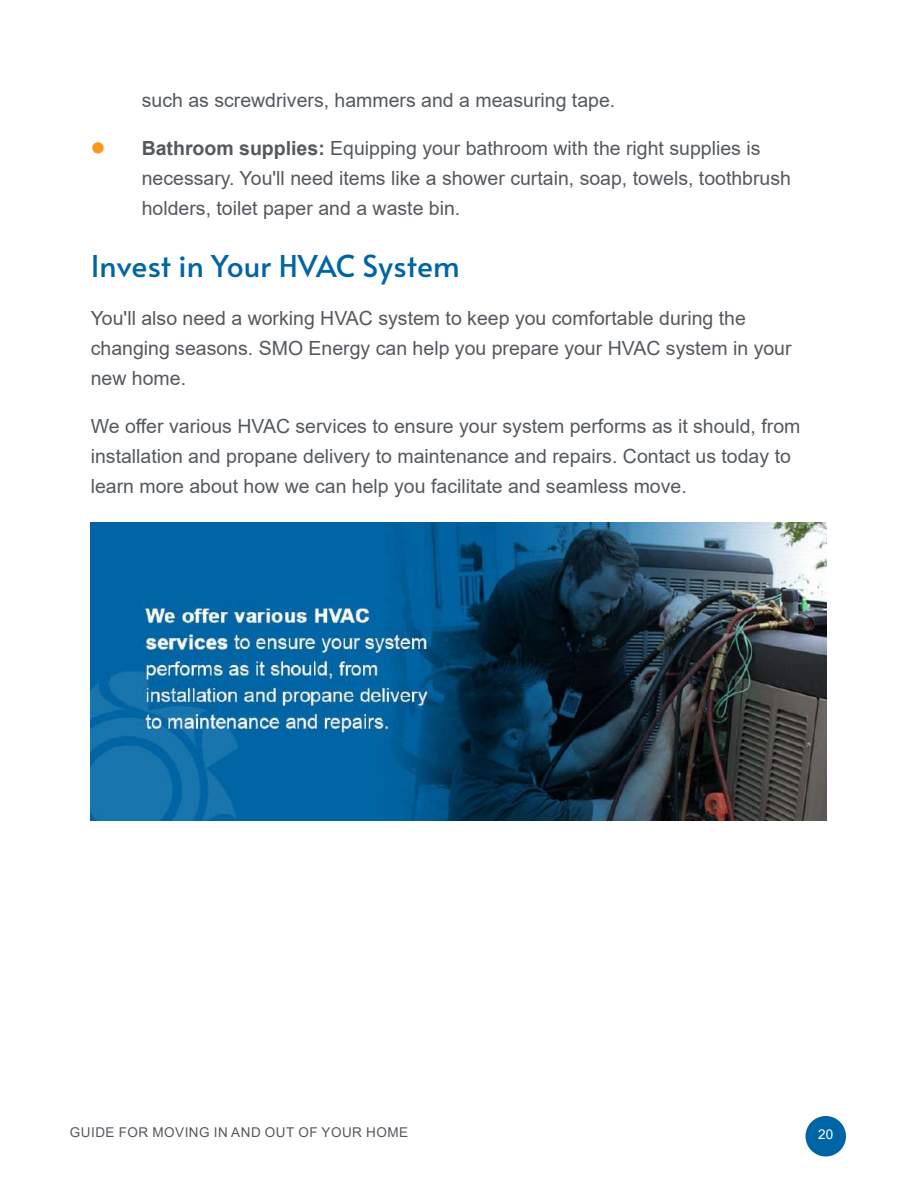
<style>
.page{position:relative;width:918px;height:1188px;background:#fff}
.page>*{position:absolute;margin:0;border:0;box-sizing:border-box;transform-origin:0 0}
.t1{font:30px "Alata";color:#0065a4}
.t2{font:19.5px/30px "Arial";color:#54595f}
.t3{font:13.5px "Arial";letter-spacing:.035em;color:#54595f}
.t4{font:13.5px "Arial";color:#fff}
.s1{font-weight:700}
</style>
<div class="page">
<div style="left:806px;top:1116px;width:40px;height:40px;background:#0065a4;border-radius:50%"></div>
<img style="left:90px;top:522px;width:736px;height:298px">
<p class="t2" style="left:142px;top:85px;width:475px">such as screwdrivers, hammers and a measuring tape.</p>
<p class="t2" style="left:142px;top:133px;width:651px"><span class="s1">Bathroom supplies:</span> Equipping your bathroom with the right supplies is necessary. You'll need items like a shower curtain, soap, towels, toothbrush holders, toilet paper and a waste bin.</p>
<h1 class="t1" style="left:91px;top:239px;width:370px">Invest in Your HVAC System</h1>
<p class="t2" style="left:91px;top:303px;width:702px">You'll also need a working HVAC system to keep you comfortable during the changing seasons. SMO Energy can help you prepare your HVAC system in your new home.</p>
<p class="t2" style="left:91px;top:411px;width:711px">We offer various HVAC services to ensure your system performs as it should, from installation and propane delivery to maintenance and repairs. Contact us today to learn more about how we can help you facilitate and seamless move.</p>
<p class="t3" style="left:70px;top:1123px;width:340px">GUIDE FOR MOVING IN AND OUT OF YOUR HOME</p>
<p class="t4" style="left:818px;top:1125px;width:17px">20</p>
</div>
